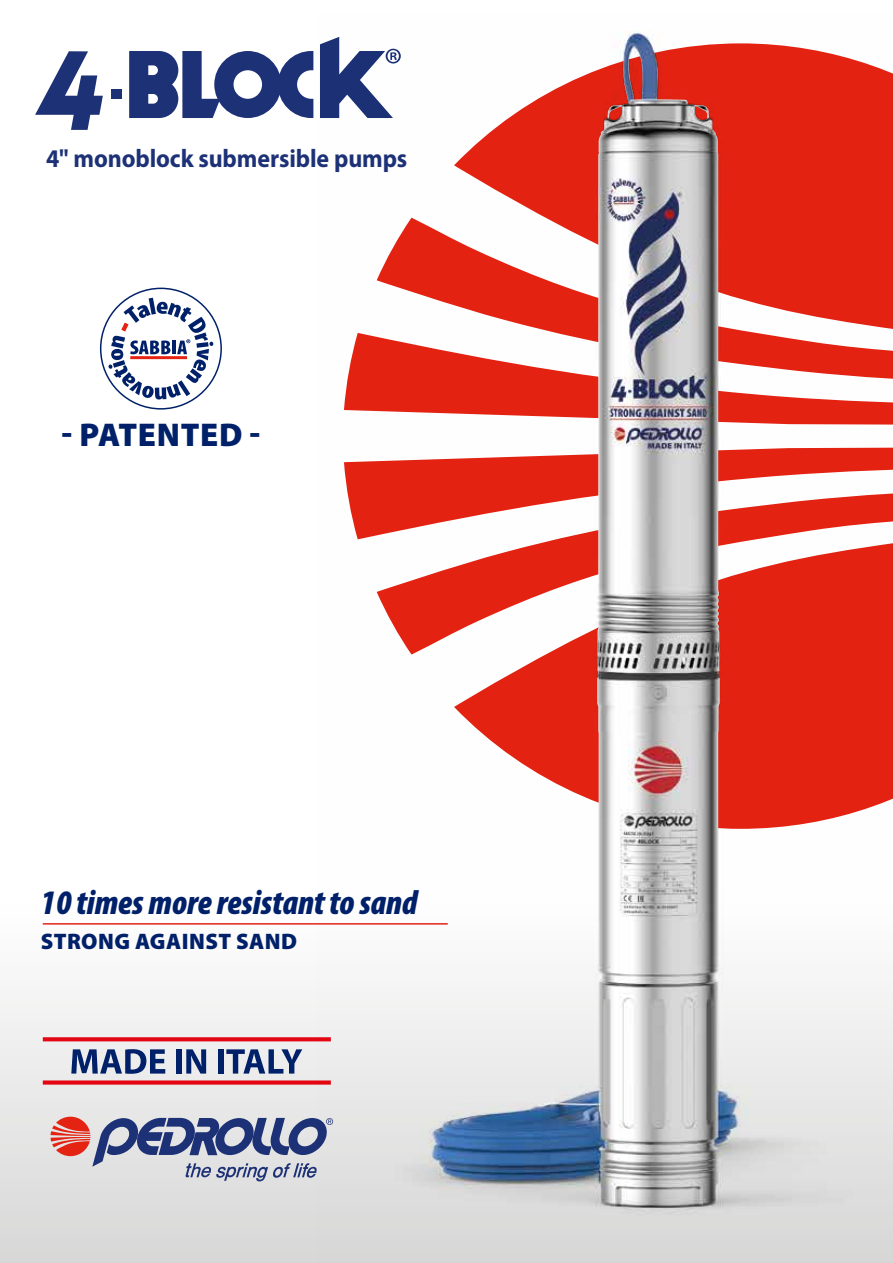
<style>
.page{position:relative;width:893px;height:1263px;background:#fff}
.page>*{position:absolute;margin:0;border:0;box-sizing:border-box;transform-origin:0 0}
.t1{font:italic 900 condensed 34.5px "Myriad Pro";color:#002169}
.t2{font:900 33px "Myriad Pro";letter-spacing:.02em;color:#002169}
.t3{font:700 25.5px "Myriad Pro";letter-spacing:-.005em;color:#1d3176;scale:.94 1}
.t4{font:900 22.5px "Myriad Pro";letter-spacing:.02em;color:#002169}
</style>
<div class="page">
<div style="left:0;top:899px;width:893px;height:364px;background:linear-gradient(to bottom,#fffefe,#d7d7d7)"></div>
<div style="left:111px;top:89px;width:10px;height:9px;background:#1d3176"></div>
<svg style="left:35px;top:51px;width:68px;height:79px"></svg>
<svg style="left:129px;top:51px;width:184px;height:67px"></svg>
<svg style="left:51px;top:1117px;width:267px;height:64px;background:#a19db3"></svg>
<svg style="left:43px;top:1037px;width:275px;height:4px"></svg>
<svg style="left:43px;top:1080px;width:275px;height:4px"></svg>
<svg style="left:71px;top:1049px;width:94px;height:25px;background:#6d7ea5"></svg>
<div style="left:176px;top:1049px;width:6px;height:24px;background:#002169"></div>
<svg style="left:186px;top:1049px;width:20px;height:24px"></svg>
<div style="left:218px;top:1049px;width:5px;height:24px;background:#002169"></div>
<svg style="left:226px;top:1049px;width:76px;height:24px;background:#8392b2"></svg>
<img style="left:318px;top:31px;width:575px;height:1232px">
<img style="left:432px;top:44px;width:306px;height:1163px">
<div style="left:100px;top:288px;width:122px;height:122px;border:2px solid #002169;border-radius:50%"></div>
<svg style="left:108px;top:298px;width:105px;height:102px"></svg>
<hr style="left:43px;top:923px;width:405px;height:1px;background:#e1251b">
<p class="t3" style="left:46px;top:142px;width:386px">4" monoblock submersible pumps</p>
<p class="t2" style="left:61px;top:413px;width:201px">- PATENTED -</p>
<h1 class="t1" style="left:41px;top:880px;width:378px">10 times more resistant to sand</h1>
<p class="t4" style="left:41px;top:927px;width:258px">STRONG AGAINST SAND</p>
</div>
